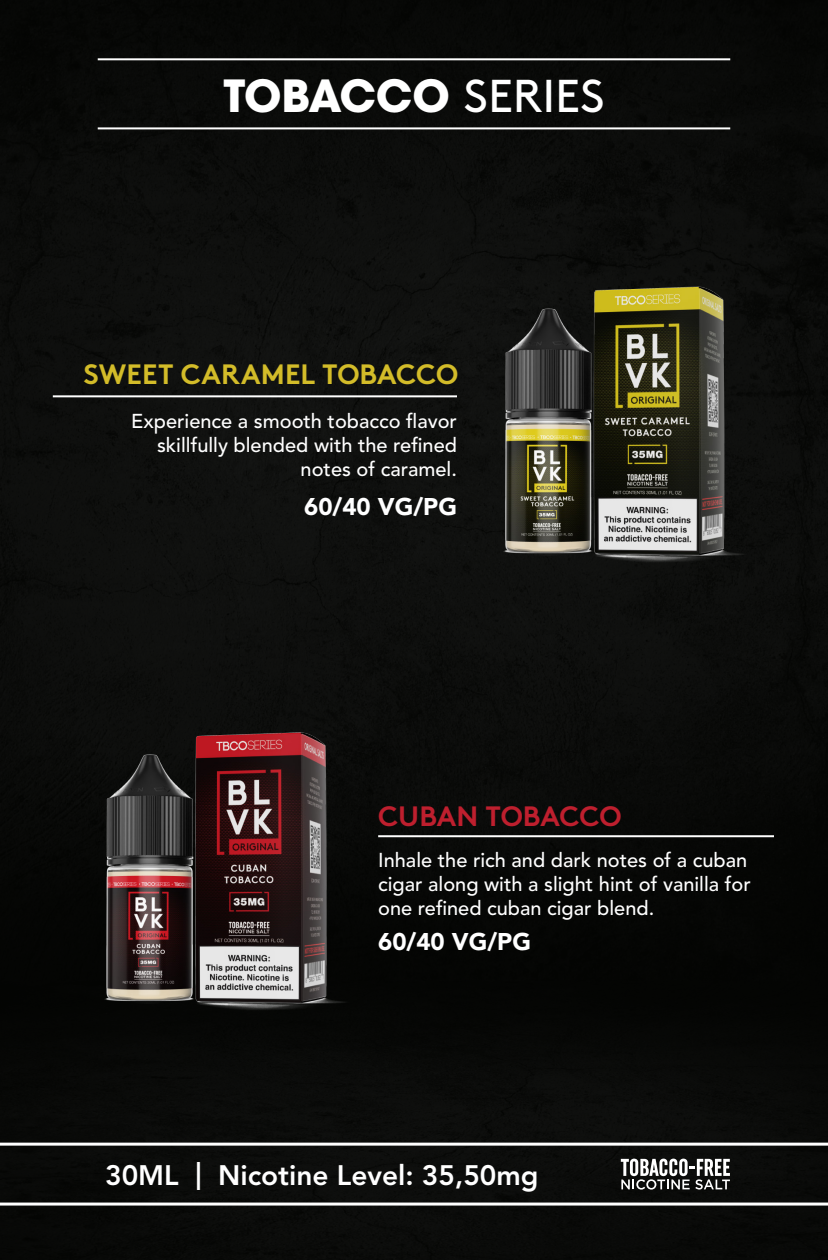
<style>
.page{position:relative;width:828px;height:1260px;background:#0a0b0a}
.page>*{position:absolute;margin:0;border:0;box-sizing:border-box;transform-origin:0 0}
.t1{font:700 44px "ITC Avant Garde Std";letter-spacing:-.015em;color:#fff}
.t2{font:800 28px "Avenir LT Std";color:#fff}
.t3{font:700 28px "Brown";letter-spacing:.005em;color:#d3bc29}
.t4{font:700 28px "Brown";color:#be1f2e}
.t5{font:900 24px "Avenir LT Std";color:#fff}
.t6{font:500 20px/24px "Avenir LT Std";color:#fff;text-align:right}
.s1{font-family:"Brown";font-weight:400;font-size:46px}
</style>
<div class="page">
<svg style="left:0;top:1143px;width:828px;height:63px"></svg>
<img style="left:105px;top:732px;width:328px;height:278px">
<img style="left:396px;top:286px;width:348px;height:277px">
<hr style="left:53px;top:395px;width:404px;height:2px;background:#fff">
<hr style="left:378px;top:835px;width:396px;height:2px;background:#fff">
<svg style="left:621px;top:1159px;width:109px;height:31px"></svg>
<hr style="left:98px;top:127px;width:632px;height:2px;background:#fff">
<hr style="left:98px;top:58px;width:632px;height:2px;background:#fff">
<p class="t1" style="left:223px;top:67px;width:383px">TOBACCO <span class="s1">SERIES</span></p>
<p class="t3" style="left:84px;top:351px;width:376px">SWEET CARAMEL TOBACCO</p>
<p class="t6" style="left:131px;top:409px;width:327px">Experience a smooth tobacco flavor skillfully blended with the refined notes of caramel.</p>
<p class="t5" style="left:304px;top:492px;width:154px">60/40 VG/PG</p>
<p class="t4" style="left:378px;top:793px;width:245px">CUBAN TOBACCO</p>
<p class="t6" style="left:378px;top:849px;width:374px;text-align:left">Inhale the rich and dark notes of a cuban cigar along with a slight hint of vanilla for one refined cuban cigar blend.</p>
<p class="t5" style="left:378px;top:927px;width:154px">60/40 VG/PG</p>
<p class="t2" style="left:105px;top:1159px;width:435px">30ML | Nicotine Level: 35,50mg</p>
</div>
